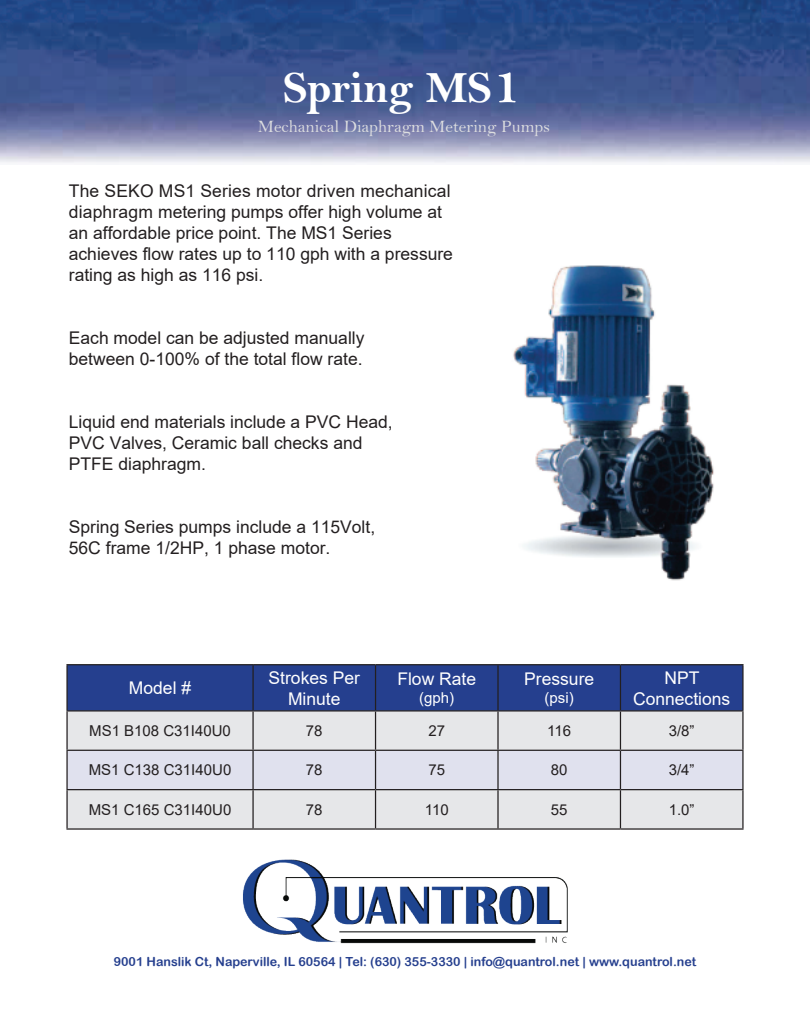
<style>
.page{position:relative;width:810px;height:1035px;background:#fff}
.page>*{position:absolute;margin:0;border:0;box-sizing:border-box;transform-origin:0 0}
.t1{font:45px "Bell MT Bold";color:#fff}
.t2{font:17.5px/21px "Arial";color:#231f20}
.t3{font:17.5px/21px "Arial";color:#fff;text-align:center}
.t4{font:17.5px "Bell";color:#dcdddf}
.t5{font:15px "Arial";color:#231f20}
.t6{font:15px "Arial";color:#fff}
.t7{font:12.5px "Arial Rounded MT Bold";color:#253f8e}
.s1{font-size:55px}
</style>
<div class="page">
<img style="left:513px;top:265px;width:201px;height:316px">
<img style="left:0;top:0;width:810px;height:163px">
<div style="left:68px;top:665px;width:674px;height:45px;background:#253f8e"></div>
<div style="left:68px;top:712px;width:674px;height:116px;background:#e6e7e9"></div>
<div style="left:68px;top:751px;width:674px;height:38px;background:#e0e1ee"></div>
<hr style="left:66px;top:664px;width:187px;height:1px;background:#231f20">
<hr style="left:66px;top:665px;width:2px;height:45px;background:#231f20">
<hr style="left:253px;top:664px;width:123px;height:1px;background:#231f20">
<hr style="left:252px;top:665px;width:2px;height:45px;background:#231f20">
<hr style="left:376px;top:664px;width:122px;height:1px;background:#231f20">
<hr style="left:375px;top:665px;width:1px;height:45px;background:#231f20">
<hr style="left:498px;top:664px;width:122px;height:1px;background:#231f20">
<hr style="left:497px;top:665px;width:2px;height:45px;background:#231f20">
<hr style="left:620px;top:664px;width:124px;height:1px;background:#231f20">
<hr style="left:620px;top:665px;width:1px;height:45px;background:#231f20">
<hr style="left:742px;top:665px;width:2px;height:45px;background:#231f20">
<hr style="left:66px;top:710px;width:187px;height:2px;background:#231f20">
<hr style="left:66px;top:712px;width:2px;height:38px;background:#231f20">
<hr style="left:253px;top:710px;width:123px;height:2px;background:#231f20">
<hr style="left:252px;top:712px;width:2px;height:38px;background:#231f20">
<hr style="left:376px;top:710px;width:122px;height:2px;background:#231f20">
<hr style="left:375px;top:712px;width:1px;height:38px;background:#231f20">
<hr style="left:498px;top:710px;width:122px;height:2px;background:#231f20">
<hr style="left:497px;top:712px;width:2px;height:38px;background:#231f20">
<hr style="left:620px;top:710px;width:124px;height:2px;background:#231f20">
<hr style="left:620px;top:712px;width:1px;height:38px;background:#231f20">
<hr style="left:742px;top:712px;width:2px;height:38px;background:#231f20">
<hr style="left:66px;top:750px;width:187px;height:1px;background:#231f20">
<hr style="left:66px;top:751px;width:2px;height:38px;background:#231f20">
<hr style="left:253px;top:750px;width:123px;height:1px;background:#231f20">
<hr style="left:252px;top:751px;width:2px;height:38px;background:#231f20">
<hr style="left:376px;top:750px;width:122px;height:1px;background:#231f20">
<hr style="left:375px;top:751px;width:1px;height:38px;background:#231f20">
<hr style="left:498px;top:750px;width:122px;height:1px;background:#231f20">
<hr style="left:497px;top:751px;width:2px;height:38px;background:#231f20">
<hr style="left:620px;top:750px;width:124px;height:1px;background:#231f20">
<hr style="left:620px;top:751px;width:1px;height:38px;background:#231f20">
<hr style="left:742px;top:751px;width:2px;height:38px;background:#231f20">
<hr style="left:66px;top:789px;width:187px;height:1px;background:#231f20">
<hr style="left:66px;top:790px;width:2px;height:38px;background:#231f20">
<hr style="left:253px;top:789px;width:123px;height:1px;background:#231f20">
<hr style="left:252px;top:790px;width:2px;height:38px;background:#231f20">
<hr style="left:376px;top:789px;width:122px;height:1px;background:#231f20">
<hr style="left:375px;top:790px;width:1px;height:38px;background:#231f20">
<hr style="left:498px;top:789px;width:122px;height:1px;background:#231f20">
<hr style="left:497px;top:790px;width:2px;height:38px;background:#231f20">
<hr style="left:620px;top:789px;width:124px;height:1px;background:#231f20">
<hr style="left:620px;top:790px;width:1px;height:38px;background:#231f20">
<hr style="left:742px;top:790px;width:2px;height:38px;background:#231f20">
<hr style="left:66px;top:828px;width:187px;height:2px;background:#231f20">
<hr style="left:253px;top:828px;width:123px;height:2px;background:#231f20">
<hr style="left:376px;top:828px;width:122px;height:2px;background:#231f20">
<hr style="left:498px;top:828px;width:122px;height:2px;background:#231f20">
<hr style="left:620px;top:828px;width:124px;height:2px;background:#231f20">
<img style="left:243px;top:859px;width:325px;height:85px">
<h1 class="t1" style="left:283px;top:61px;width:240px">Spring MS<span class="s1">1</span></h1>
<p class="t4" style="left:258px;top:116px;width:294px">Mechanical Diaphragm Metering Pumps</p>
<p class="t2" style="left:69px;top:181px;width:386px">The SEKO MS1 Series motor driven mechanical diaphragm metering pumps offer high volume at an affordable price point. The MS1 Series achieves flow rates up to 110 gph with a pressure rating as high as 116 psi.</p>
<p class="t2" style="left:69px;top:328px;width:297px">Each model can be adjusted manually between 0-100% of the total flow rate.</p>
<p class="t2" style="left:69px;top:412px;width:325px">Liquid end materials include a PVC Head,<br>PVC Valves, Ceramic ball checks and<br>PTFE diaphragm.</p>
<p class="t2" style="left:69px;top:517px;width:308px">Spring Series pumps include a 115Volt,<br>56C frame 1/2HP, 1 phase motor.</p>
<p class="t3" style="left:129px;top:677px;width:64px">Model #</p>
<p class="t3" style="left:269px;top:667px;width:93px">Strokes Per<br>Minute</p>
<p class="t3" style="left:397px;top:668px;width:80px">Flow Rate</p>
<p class="t6" style="left:419px;top:688px;width:37px">(gph)</p>
<p class="t3" style="left:524px;top:668px;width:72px">Pressure</p>
<p class="t6" style="left:545px;top:688px;width:31px">(psi)</p>
<p class="t3" style="left:633px;top:667px;width:99px">NPT<br>Connections</p>
<p class="t5" style="left:89px;top:720px;width:143px">MS1 B108 C31I40U0</p>
<p class="t5" style="left:306px;top:720px;width:18px">78</p>
<p class="t5" style="left:428px;top:720px;width:18px">27</p>
<p class="t5" style="left:547px;top:720px;width:25px">116</p>
<p class="t5" style="left:669px;top:720px;width:27px">3/8”</p>
<p class="t5" style="left:89px;top:760px;width:144px">MS1 C138 C31I40U0</p>
<p class="t5" style="left:306px;top:760px;width:18px">78</p>
<p class="t5" style="left:428px;top:760px;width:18px">75</p>
<p class="t5" style="left:551px;top:760px;width:18px">80</p>
<p class="t5" style="left:669px;top:760px;width:27px">3/4”</p>
<p class="t5" style="left:89px;top:799px;width:144px">MS1 C165 C31I40U0</p>
<p class="t5" style="left:306px;top:799px;width:18px">78</p>
<p class="t5" style="left:425px;top:799px;width:25px">110</p>
<p class="t5" style="left:551px;top:799px;width:18px">55</p>
<p class="t5" style="left:669px;top:799px;width:27px">1.0”</p>
<p class="t7" style="left:114px;top:954px;width:584px">9001 Hanslik Ct, Naperville, IL 60564 | Tel: (630) 355-3330 | info@quantrol.net | www.quantrol.net</p>
</div>
